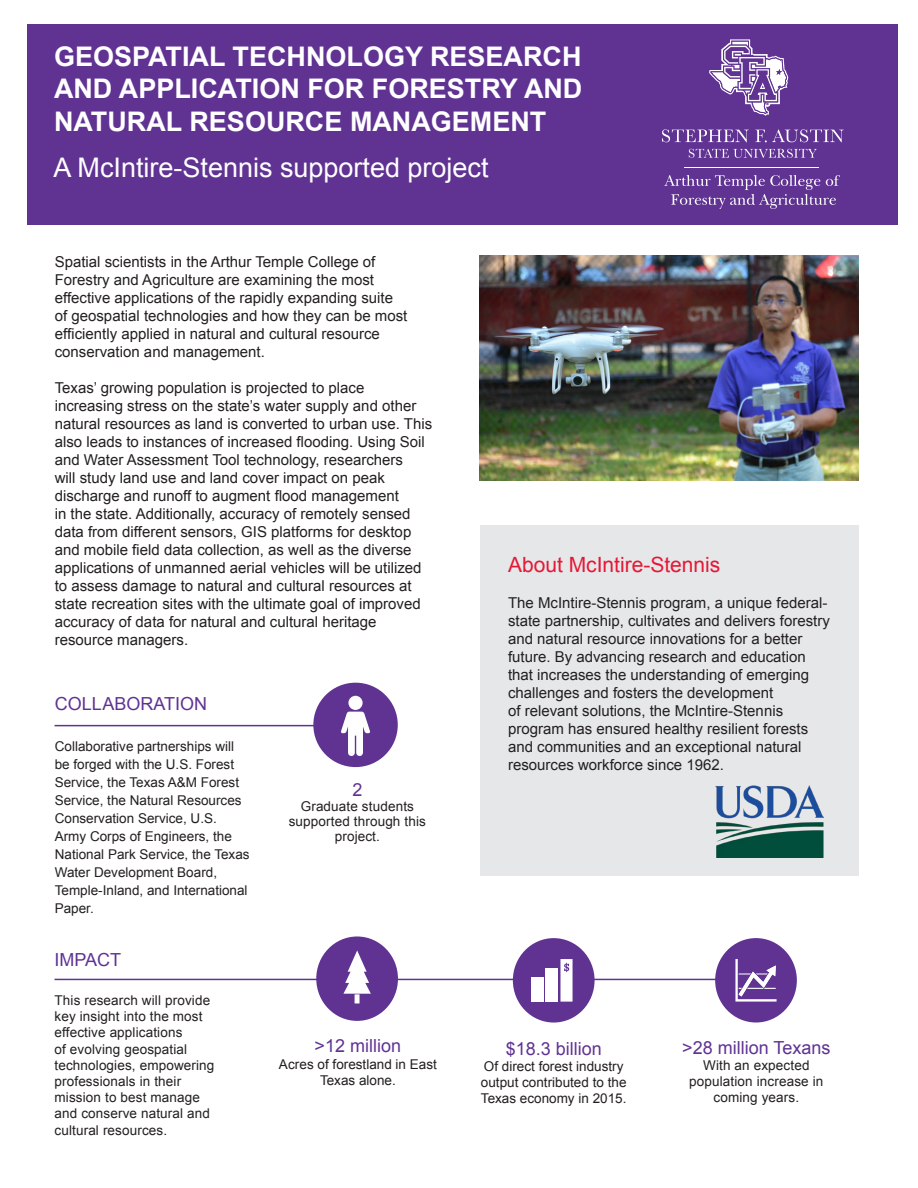
<style>
.page{position:relative;width:918px;height:1188px;background:#fff}
.page>*{position:absolute;margin:0;border:0;box-sizing:border-box;transform-origin:0 0}
.t1{font:700 27px/32.4px "Arial";color:#fff;text-align:justify}
.t2{font:27px "Arial";color:#fff}
.t3{font:21px "Arial";color:#e51836}
.t4{font:18px "Arial";color:#603393}
.t5{font:15px/18px "Arial";color:#231f20}
.t6{font:13.5px/16.2px "Arial";color:#231f20}
</style>
<div class="page">
<div style="left:27px;top:24px;width:870px;height:201px;background:#603393"></div>
<svg style="left:662px;top:129px;width:87px;height:13px"></svg>
<svg style="left:755px;top:129px;width:89px;height:13px"></svg>
<svg style="left:689px;top:149px;width:128px;height:9px"></svg>
<hr style="left:685px;top:167px;width:134px;height:1px;background:#fff">
<svg style="left:664px;top:175px;width:176px;height:34px"></svg>
<svg style="left:709px;top:39px;width:79px;height:77px"></svg>
<hr style="left:55px;top:725px;width:302px;height:1px;background:#603393">
<hr style="left:55px;top:979px;width:728px;height:1px;background:#603393">
<div style="left:513px;top:938px;width:82px;height:85px;background:#603393;border-radius:50%"></div>
<div style="left:531px;top:977px;width:12px;height:25px;background:#fff"></div>
<div style="left:546px;top:968px;width:12px;height:34px;background:#fff"></div>
<svg style="left:560px;top:959px;width:13px;height:43px"></svg>
<div style="left:316px;top:936px;width:82px;height:85px;background:#603393;border-radius:50%"></div>
<svg style="left:343px;top:950px;width:28px;height:54px"></svg>
<div style="left:313px;top:683px;width:85px;height:84px;background:#603393;border-radius:50%"></div>
<svg style="left:341px;top:712px;width:29px;height:44px"></svg>
<div style="left:348px;top:696px;width:15px;height:14px;background:#fff;border-radius:50%"></div>
<div style="left:715px;top:938px;width:82px;height:85px;background:#603393;border-radius:50%"></div>
<svg style="left:735px;top:959px;width:42px;height:43px"></svg>
<div style="left:481px;top:525px;width:378px;height:351px;background:#e6e7e9"></div>
<img style="left:480px;top:256px;width:379px;height:225px">
<img style="left:715px;top:785px;width:108px;height:73px">
<p class="t1" style="left:54px;top:41px;width:530px">GEOSPATIAL TECHNOLOGY RESEARCH AND APPLICATION FOR FORESTRY AND NATURAL RESOURCE MANAGEMENT</p>
<p class="t2" style="left:53px;top:149px;width:437px">A McIntire-Stennis supported project</p>
<p class="t5" style="left:55px;top:252px;width:354px">Spatial scientists in the Arthur Temple College of Forestry and Agriculture are examining the most effective applications of the rapidly expanding suite of geospatial technologies and how they can be most efficiently applied in natural and cultural resource conservation and management.</p>
<p class="t5" style="left:55px;top:378px;width:379px">Texas’ growing population is projected to place increasing stress on the state’s water supply and other natural resources as land is converted to urban use. This also leads to instances of increased flooding. Using Soil and Water Assessment Tool technology, researchers<br>will study land use and land cover impact on peak discharge and runoff to augment flood management<br>in the state. Additionally, accuracy of remotely sensed data from different sensors, GIS platforms for desktop and mobile field data collection, as well as the diverse applications of unmanned aerial vehicles will be utilized to assess damage to natural and cultural resources at state recreation sites with the ultimate goal of improved accuracy of data for natural and cultural heritage resource managers.</p>
<p class="t4" style="left:55px;top:692px;width:154px">COLLABORATION</p>
<p class="t6" style="left:55px;top:737px;width:196px;line-height:18px">Collaborative partnerships will be forged with the U.S. Forest<br>Service, the Texas A&amp;M Forest<br>Service, the Natural Resources<br>Conservation Service, U.S.<br>Army Corps of Engineers, the<br>National Park Service, the Texas<br>Water Development Board,<br>Temple-Inland, and International<br>Paper.</p>
<p class="t4" style="left:352px;top:778px;width:12px">2</p>
<p class="t6" style="left:289px;top:799px;width:139px;line-height:15px;text-align:center">Graduate students supported through this project.</p>
<p class="t3" style="left:508px;top:550px;width:214px">About McIntire-Stennis</p>
<p class="t5" style="left:508px;top:593px;width:323px">The McIntire-Stennis program, a unique federal&shy;state partnership, cultivates and delivers forestry and natural resource innovations for a better future. By advancing research and education that increases the understanding of emerging challenges and fosters the development<br>of relevant solutions, the McIntire-Stennis program has ensured healthy resilient forests and communities and an exceptional natural resources workforce since 1962.</p>
<p class="t4" style="left:55px;top:948px;width:68px">IMPACT</p>
<p class="t6" style="left:55px;top:992px;width:161px">This research will provide key insight into the most effective applications<br>of evolving geospatial technologies, empowering professionals in their mission to best manage and conserve natural and cultural resources.</p>
<p class="t4" style="left:315px;top:1034px;width:88px">&gt;12 million</p>
<p class="t6" style="left:279px;top:1056px;width:159px;text-align:center">Acres of forestland in East<br>Texas alone.</p>
<p class="t4" style="left:506px;top:1036px;width:98px">$18.3 billion</p>
<p class="t6" style="left:481px;top:1058px;width:147px">Of direct forest industry output contributed to the<br>Texas economy in 2015.</p>
<p class="t4" style="left:682px;top:1036px;width:150px">&gt;28 million Texans</p>
<p class="t6" style="left:689px;top:1057px;width:136px;text-align:center">With an expected population increase in coming years.</p>
</div>
